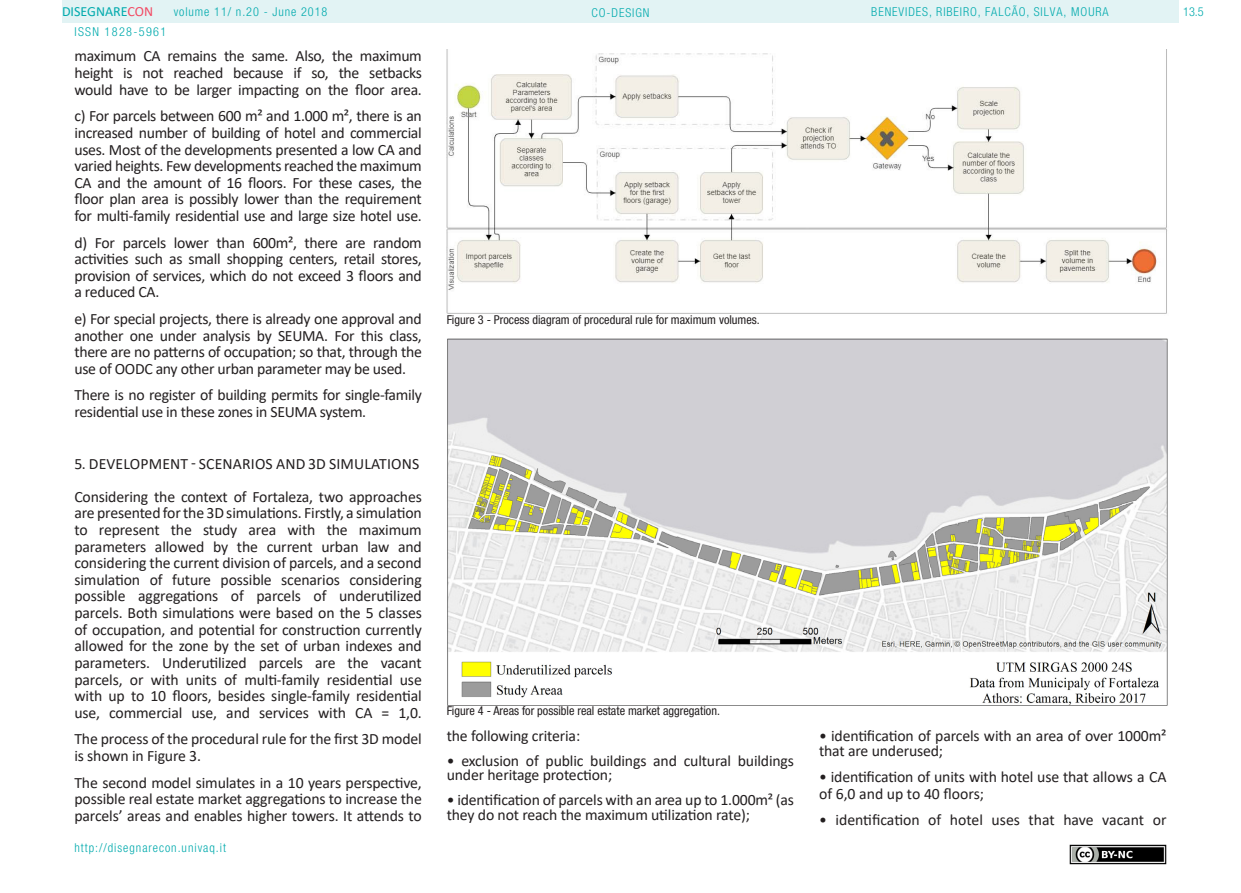
<style>
.page{position:relative;width:1241px;height:893px;background:#fff}
.page>*{position:absolute;margin:0;border:0;box-sizing:border-box;transform-origin:0 0}
.Paragrafo_Capitolo{font:15.75px/16.6px "Calibri";letter-spacing:-.01em;color:#231f20;text-align:justify}
.Titolo_Capitolo{font:15.75px "Calibri";letter-spacing:.01em;color:#231f20}
.t1{font:14px "Calibri";color:#00aaad}
.Legenda_Figuras{font:condensed 12.25px "Helvetica Neue LT Std";color:#231f20}
.t2{font:300 condensed 12.25px "Helvetica Neue LT Std";letter-spacing:.075em;color:#00aaad}
.t3{font:300 condensed 12.25px "Helvetica Neue LT Std";letter-spacing:.11em;color:#00aaad}
.s1{color:#f24862}
</style>
<div class="page">
<div style="left:62px;top:0;width:1116px;height:23px;background:#e2f3f4"></div>
<img style="left:1069px;top:845px;width:97px;height:19px">
<img style="left:446px;top:50px;width:721px;height:264px">
<img style="left:447px;top:338px;width:721px;height:368px">
<p class="t1" style="left:62px;top:2px;width:93px">DISEGNARE<span class="s1">CON</span></p>
<p class="t2" style="left:871px;top:5px;width:239px">BENEVIDES, RIBEIRO, FALCÃO, SILVA, MOURA</p>
<p class="t2" style="left:174px;top:5px;width:155px">volume 11/ n.20 - June 2018</p>
<p class="t2" style="left:591px;top:5px;width:59px">CO-DESIGN</p>
<p class="t2" style="left:1182px;top:5px;width:22px">13.5</p>
<p class="t3" style="left:74px;top:24px;width:93px">ISSN 1828-5961</p>
<p class="Paragrafo_Capitolo" style="left:74px;top:47px;width:349px">maximum CA remains the same. Also, the maximum height is not reached because if so, the setbacks would have to be larger impacting on the floor area.</p>
<p class="Paragrafo_Capitolo" style="left:74px;top:107px;width:349px">c) For parcels between 600 m² and 1.000 m², there is an increased number of building of hotel and commercial uses. Most of the developments presented a low CA and varied heights. Few developments reached the maximum CA and the amount of 16 floors. For these cases, the floor plan area is possibly lower than the requirement for multi-family residential use and large size hotel use.</p>
<p class="Paragrafo_Capitolo" style="left:74px;top:234px;width:349px">d) For parcels lower than 600m², there are random activities such as small shopping centers, retail stores, provision of services, which do not exceed 3 floors and a reduced CA.</p>
<p class="Paragrafo_Capitolo" style="left:74px;top:310px;width:349px">e) For special projects, there is already one approval and another one under analysis by SEUMA. For this class, there are no patterns of occupation; so that, through the use of OODC any other urban parameter may be used.</p>
<p class="Paragrafo_Capitolo" style="left:74px;top:386px;width:349px">There is no register of building permits for single-family residential use in these zones in SEUMA system.</p>
<p class="Titolo_Capitolo" style="left:74px;top:453px;width:346px">5. DEVELOPMENT - SCENARIOS AND 3D SIMULATIONS</p>
<p class="Paragrafo_Capitolo" style="left:74px;top:488px;width:349px">Considering the context of Fortaleza, two approaches are presented for the 3D simulations. Firstly, a simulation to represent the study area with the maximum parameters allowed by the current urban law and considering the current division of parcels, and a second simulation of future possible scenarios considering possible aggregations of parcels of underutilized parcels. Both simulations were based on the 5 classes of occupation, and potential for construction currently allowed for the zone by the set of urban indexes and parameters. Underutilized parcels are the vacant parcels, or with units of multi-family residential use with up to 10 floors, besides single-family residential use, commercial use, and services with CA = 1,0.</p>
<p class="Paragrafo_Capitolo" style="left:74px;top:730px;width:349px">The process of the procedural rule for the first 3D model is shown in Figure 3.</p>
<p class="Paragrafo_Capitolo" style="left:74px;top:774px;width:349px">The second model simulates in a 10 years perspective, possible real estate market aggregations to increase the parcels’ areas and enables higher towers. It attends to</p>
<p class="t2" style="left:74px;top:841px;width:153px">http://disegnarecon.univaq.it</p>
<p class="Legenda_Figuras" style="left:446px;top:313px;width:314px">Figure 3 - Process diagram of procedural rule for maximum volumes.</p>
<p class="Legenda_Figuras" style="left:446px;top:703px;width:275px">Figure 4 - Areas for possible real estate market aggregation.</p>
<p class="Paragrafo_Capitolo" style="left:446px;top:727px;width:135px">the following criteria:</p>
<p class="Paragrafo_Capitolo" style="left:446px;top:752px;width:349px;line-height:14.9px">• exclusion of public buildings and cultural buildings under heritage protection;</p>
<p class="Paragrafo_Capitolo" style="left:446px;top:792px;width:349px;line-height:14.9px">• identification of parcels with an area up to 1.000m² (as they do not reach the maximum utilization rate);</p>
<p class="Paragrafo_Capitolo" style="left:819px;top:728px;width:349px;line-height:14.9px">• identification of parcels with an area of over 1000m² that are underused;</p>
<p class="Paragrafo_Capitolo" style="left:819px;top:768px;width:349px">• identification of units with hotel use that allows a CA of 6,0 and up to 40 floors;</p>
<p class="Paragrafo_Capitolo" style="left:819px;top:811px;width:349px">• identification of hotel uses that have vacant or</p>
</div>
